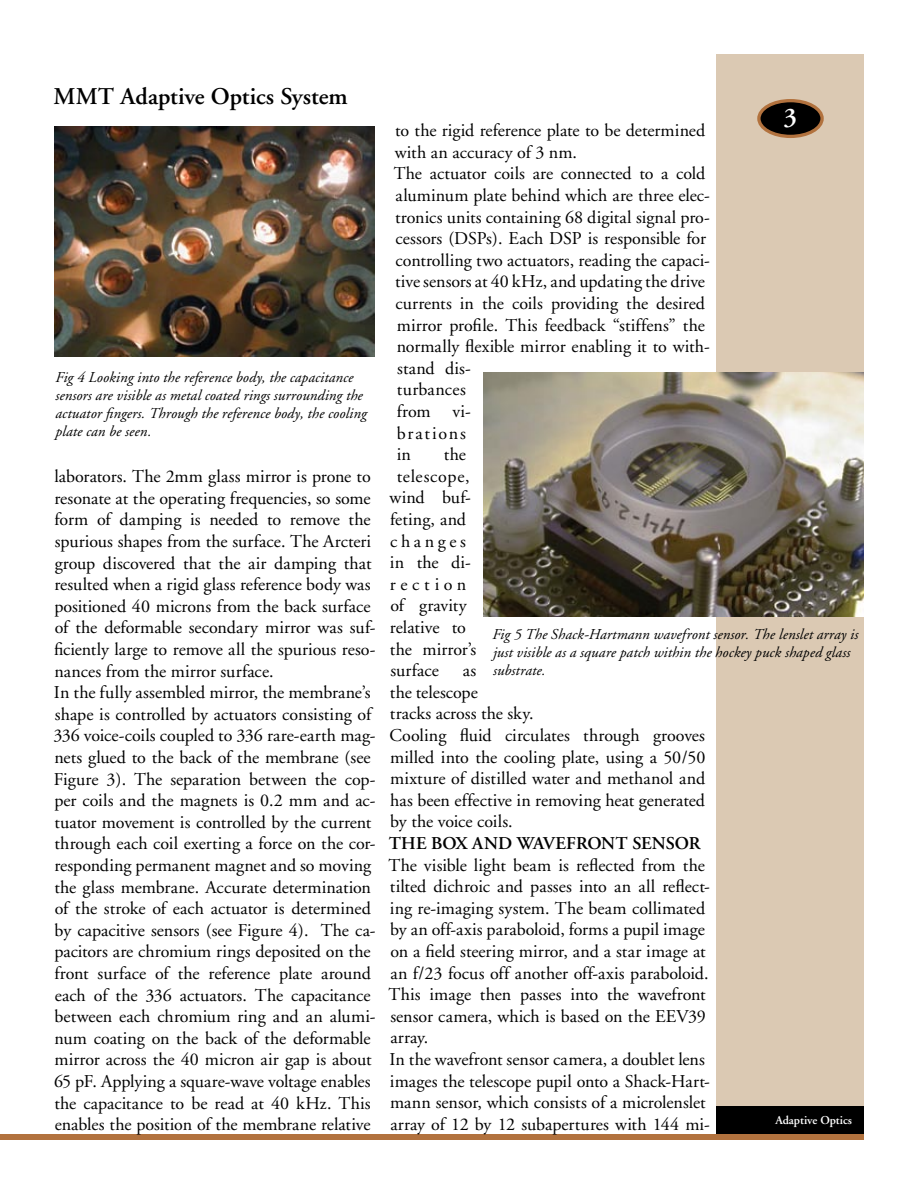
<style>
.page{position:relative;width:918px;height:1188px;background:#fff}
.page>*{position:absolute;margin:0;border:0;box-sizing:border-box;transform-origin:0 0}
.t1{font:600 24px "Adobe Garamond";color:#000}
.t2{font:18px/21.6px "Adobe Garamond";color:#000}
.t3{font:600 18px "Adobe Garamond";color:#000}
.t4{font:18px "Adobe Garamond";letter-spacing:.04em;color:#000}
.t5{font:18px "Adobe Garamond";letter-spacing:.195em;color:#000}
.t6{font:18px "Adobe Garamond";letter-spacing:.255em;color:#000}
.t7{font:italic 15px/18px "Adobe Garamond";letter-spacing:.005em;color:#000}
.t8{font:600 12px "Adobe Garamond";color:#fff}
</style>
<div class="page">
<div style="left:716px;top:1106px;width:148px;height:28px;background:#000"></div>
<div style="left:0;top:1134px;width:864px;height:6px;background:#b2723e"></div>
<div style="left:716px;top:54px;width:148px;height:1052px;background:#dbc9b3"></div>
<div style="left:759px;top:101px;width:63px;height:35px;background:#000;border-radius:50%"></div>
<div style="left:757px;top:99px;width:67px;height:39px;border:3px solid #b2723e;border-radius:50%"></div>
<img style="left:54px;top:126px;width:321px;height:230px">
<img style="left:483px;top:372px;width:381px;height:244px">
<h1 class="t1" style="left:53px;top:83px;width:296px">MMT Adaptive Optics System</h1>
<p class="t7" style="left:56px;top:369px;width:313px">Fig 4 Looking into the reference body, the capacitance sensors are visible as metal coated rings surrounding the actuator fingers. Through the reference body, the cooling plate can be seen.</p>
<p class="t2" style="left:53px;top:466px;width:324px">laborators. The 2mm glass mirror is prone to resonate at the operating frequencies, so some form of damping is needed to remove the spurious shapes from the surface. The Arcteri group discovered that the air damping that resulted when a rigid glass reference body was positioned 40 microns from the back surface of the deformable secondary mirror was suf&shy;ficiently large to remove all the spurious reso&shy;nances from the mirror surface.<br>In the fully assembled mirror, the membrane’s shape is controlled by actuators consisting of 336 voice-coils coupled to 336 rare-earth mag&shy;nets glued to the back of the membrane (see Figure 3). The separation between the cop&shy;per coils and the magnets is 0.2 mm and ac&shy;tuator movement is controlled by the current through each coil exerting a force on the cor&shy;responding permanent magnet and so moving the glass membrane. Accurate determination of the stroke of each actuator is determined by capacitive sensors (see Figure 4). The ca&shy;pacitors are chromium rings deposited on the front surface of the reference plate around each of the 336 actuators. The capacitance between each chromium ring and an alumi&shy;num coating on the back of the deformable mirror across the 40 micron air gap is about 65 pF. Applying a square-wave voltage enables the capacitance to be read at 40 kHz. This enables the position of the membrane relative</p>
<p class="t2" style="left:394px;top:120px;width:318px">to the rigid reference plate to be determined with an accuracy of 3 nm.<br>The actuator coils are connected to a cold aluminum plate behind which are three elec&shy;tronics units containing 68 digital signal pro&shy;cessors (DSPs). Each DSP is responsible for controlling two actuators, reading the capaci&shy;tive sensors at 40 kHz, and updating the drive currents in the coils providing the desired mirror profile. This feedback “stiffens” the normally flexible mirror enabling it to with&shy;stand dis-<br>turbances<br>from vi-<br>brations<br>in</p>
<p class="t2" style="left:444px;top:444px;width:23px">the</p>
<p class="t4" style="left:397px;top:466px;width:74px">telescope,</p>
<p class="t2" style="left:390px;top:487px;width:83px">wind buf-</p>
<p class="t2" style="left:390px;top:509px;width:78px">feting, and</p>
<p class="t5" style="left:390px;top:531px;width:77px">changes</p>
<p class="t2" style="left:390px;top:552px;width:82px">in the di-</p>
<p class="t6" style="left:390px;top:574px;width:78px">rection</p>
<p class="t2" style="left:390px;top:595px;width:78px">of gravity</p>
<p class="t2" style="left:390px;top:617px;width:78px">relative to</p>
<p class="t2" style="left:390px;top:639px;width:88px">the mirror’s</p>
<p class="t2" style="left:390px;top:660px;width:50px">surface</p>
<p class="t7" style="left:492px;top:626px;width:368px">Fig 5 The Shack-Hartmann wavefront sensor. The lenslet array is just visible as a square patch within the hockey puck shaped glass substrate.</p>
<p class="t2" style="left:390px;top:660px;width:317px;text-indent:73px">as<br>the telescope<br>tracks across the sky.<br>Cooling fluid circulates through grooves milled into the cooling plate, using a 50/50 mixture of distilled water and methanol and has been effective in removing heat generated by the voice coils.</p>
<p class="t3" style="left:389px;top:833px;width:313px">THE BOX AND WAVEFRONT SENSOR</p>
<p class="t2" style="left:389px;top:855px;width:323px">The visible light beam is reflected from the tilted dichroic and passes into an all reflect&shy;ing re-imaging system. The beam collimated by an off-axis paraboloid, forms a pupil image on a field steering mirror, and a star image at an f/23 focus off another off-axis paraboloid.<br>This image then passes into the wavefront sensor camera, which is based on the EEV39 array.<br>In the wavefront sensor camera, a doublet lens images the telescope pupil onto a Shack-Hart&shy;mann sensor, which consists of a microlenslet array of 12 by 12 subapertures with 144 mi-</p>
<p class="t8" style="left:775px;top:1113px;width:78px">Adaptive Optics</p>
</div>
